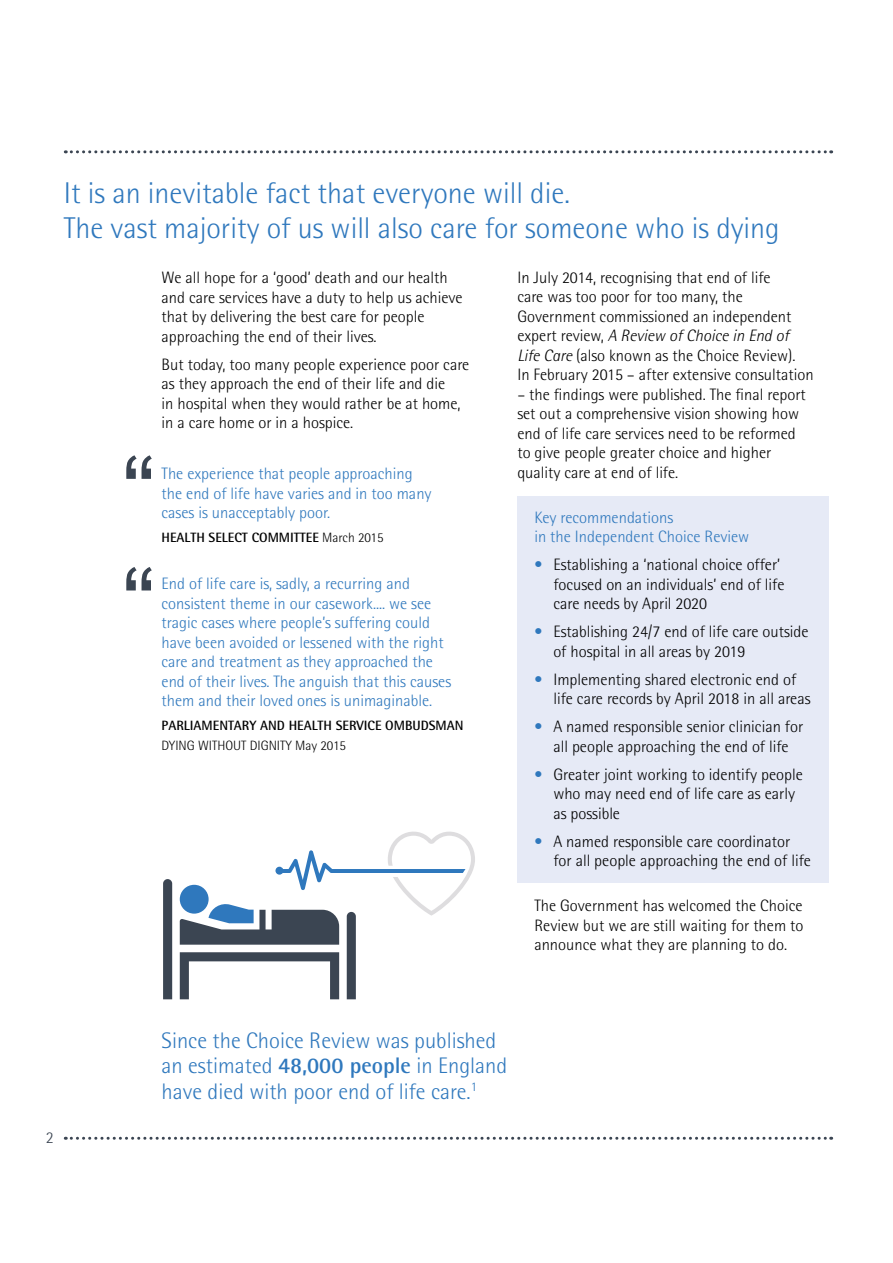
<style>
.page{position:relative;width:893px;height:1263px;background:#fff}
.page>*{position:absolute;margin:0;border:0;box-sizing:border-box;transform-origin:0 0}
.t1{font:300 30px/35.2px "Rotis Semi Sans Std";color:#2f78bd}
.t2{font:300 22.5px/25.5px "Rotis Semi Sans Std";color:#2f78bd}
.t3{font:300 16.5px/19.5px "Rotis Semi Sans Std";color:#000}
.t4{font:300 16.5px/19.5px "Rotis Semi Sans Std";color:#2f78bd}
.t5{font:300 16.5px "Rotis Semi Sans Std";color:#3b4552}
.t6{font:700 13.5px "Rotis Semi Sans Std";color:#000}
.t7{font:300 13.5px "Rotis Semi Sans Std";color:#000}
.s1{font-weight:700}
.s2{font-style:italic}
.s3{color:#2f78bd}
</style>
<div class="page">
<div style="left:517px;top:496px;width:312px;height:386px;background:#e6eaf6"></div>
<svg style="left:65px;top:150px;width:767px;height:3px"></svg>
<svg style="left:126px;top:455px;width:26px;height:24px"></svg>
<svg style="left:126px;top:567px;width:26px;height:23px"></svg>
<svg style="left:65px;top:1137px;width:767px;height:3px"></svg>
<svg style="left:163px;top:831px;width:312px;height:168px"></svg>
<h1 class="t1" style="left:64px;top:175px;width:717px">It is an inevitable fact that everyone will die.<br>The vast majority of us will also care for someone who is dying</h1>
<p class="t3" style="left:162px;top:268px;width:303px">We all hope for a ‘good’ death and our health and care services have a duty to help us achieve that by delivering the best care for people approaching the end of their lives.</p>
<p class="t3" style="left:162px;top:355px;width:309px">But today, too many people experience poor care as they approach the end of their life and die<br>in hospital when they would rather be at home, in a care home or in a hospice.</p>
<p class="t4" style="left:162px;top:464px;width:272px">The experience that people approaching the end of life have varies and in too many cases is unacceptably poor.</p>
<p class="t6" style="left:162px;top:529px;width:116px">HEALTH SELECT COMMI</p>
<p class="t7" style="left:294px;top:529px;width:91px"><span class="s1">TTEE</span> March 2015</p>
<p class="t4" style="left:162px;top:574px;width:291px">End of life care is, sadly, a recurring and consistent theme in our casework.... we see tragic cases where people’s suffering could have been avoided or lessened with the right care and treatment as they approached the end of their lives. The anguish that this causes them and their loved ones is unimaginable.</p>
<p class="t6" style="left:162px;top:717px;width:108px">PARLIAM ENTARY AND</p>
<p class="t6" style="left:289px;top:717px;width:134px">HEALTH SERVICE OM BUDSMAN</p>
<p class="t7" style="left:162px;top:737px;width:186px">Dyi ng without Dignity May 2015</p>
<p class="t3" style="left:517px;top:267px;width:298px">In July 2014, recognising that end of life<br>care was too poor for too many, the Government commissioned an independent expert review, <span class="s2">A Review of Choice in End of Life Care</span> (also known as the Choice Review).<br>In February 2015 – after extensive consultation</p>
<p class="t3" style="left:517px;top:384px;width:290px">– the findings were published. The final report set out a comprehensive vision showing how end of life care services need to be reformed to give people greater choice and higher quality care at end of life.</p>
<p class="t4" style="left:534px;top:507px;width:216px">Key recommendations<br>in the Independent Choice Review</p>
<p class="t3" style="left:553px;top:555px;width:233px;text-indent:-19px"><span class="s3">•</span> Establishing a ‘national choice offer’ focused on an individuals’ end of life care needs by April 2020</p>
<p class="t3" style="left:553px;top:622px;width:257px;text-indent:-19px"><span class="s3">•</span> Establishing 24/7 end of life care outside of hospital in all areas by 2019</p>
<p class="t3" style="left:553px;top:669px;width:259px;text-indent:-19px"><span class="s3">•</span> Implementing shared electronic end of life care records by April 2018 in all areas</p>
<p class="t3" style="left:534px;top:717px;width:270px;text-align:center"><span class="s3">•</span> A named responsible senior clinician for all people approaching the end of life</p>
<p class="t3" style="left:553px;top:764px;width:251px;text-indent:-19px"><span class="s3">•</span> Greater joint working to identify people who may need end of life care as early as possible</p>
<p class="t3" style="left:553px;top:831px;width:259px;text-indent:-19px"><span class="s3">•</span> A named responsible care coordinator for all people approaching the end of life</p>
<p class="t3" style="left:534px;top:896px;width:271px;text-align:justify">The Government has welcomed the Choice Review but we are still waiting for them to announce what they are planning to do.</p>
<p class="t5" style="left:46px;top:1128px;width:9px">2</p>
<h2 class="t2" style="left:162px;top:1027px;width:347px">Since the Choice Review was published an estimated <span class="s1">48,000 PEOPLE</span> in England have died with poor end of life care.<sup>1</sup></h2>
</div>
